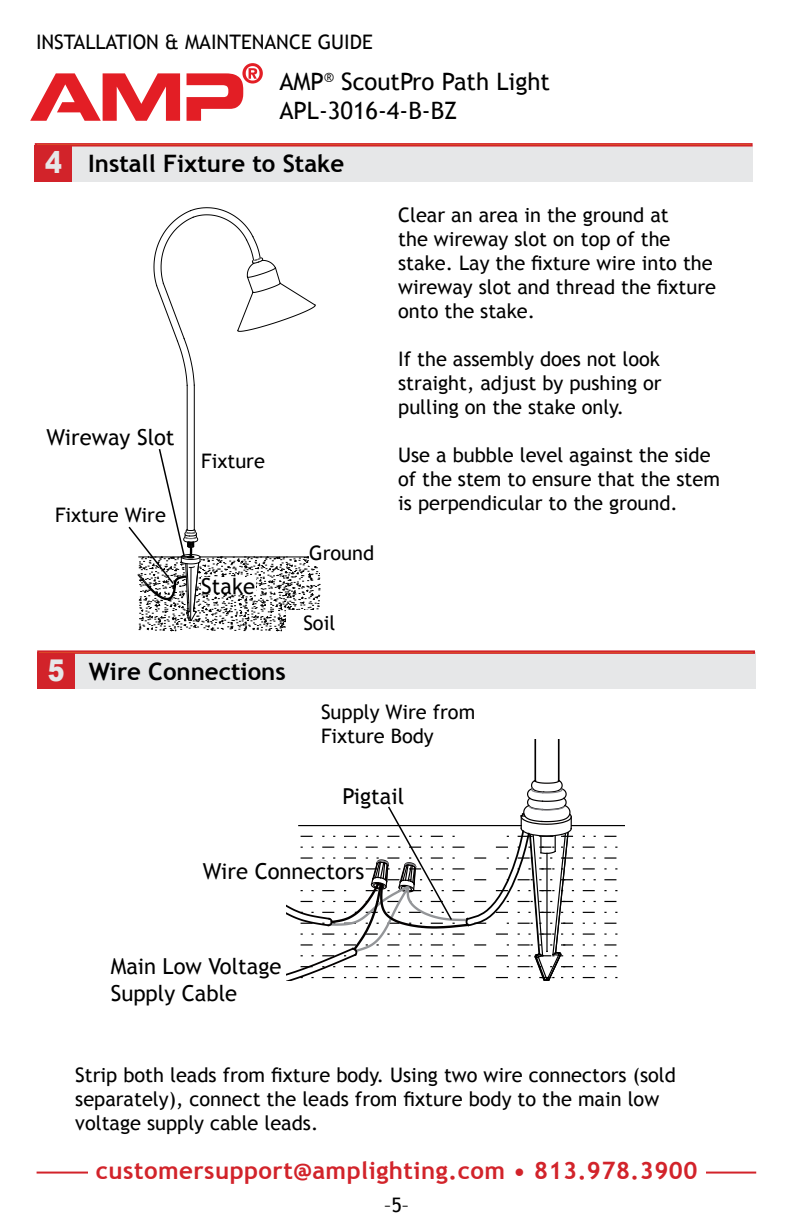
<style>
.page{position:relative;width:792px;height:1224px;background:#fff}
.page>*{position:absolute;margin:0;border:0;box-sizing:border-box;transform-origin:0 0}
.t1{font:900 30px "Arial";color:#e6e7e8;scale:.84 1}
.t2{font:700 24px "Trebuchet MS";letter-spacing:.02em;color:#d2232a}
.t3{font:24px/28.8px "Trebuchet MS";color:#000}
.t4{font:700 24px "Trebuchet MS";color:#000}
.t5{font:22px/26.4px "Trebuchet MS";color:#000}
.t6{font:20px/24px "Trebuchet MS";color:#000}
</style>
<div class="page">
<hr style="left:37px;top:1172px;width:719px;height:2px;background:#d2232a">
<div style="left:88px;top:1161px;width:617px;height:37px;background:#fff"></div>
<svg style="left:187px;top:63px;width:76px;height:58px"></svg>
<svg style="left:30px;top:73px;width:150px;height:48px"></svg>
<div style="left:42px;top:145px;width:711px;height:37px;background:#e6e7e8"></div>
<div style="left:35px;top:145px;width:37px;height:37px;background:#d2232a"></div>
<div style="left:35px;top:143px;width:718px;height:4px;border:2px solid #d2232a"></div>
<div style="left:44px;top:652px;width:711px;height:37px;background:#e6e7e8"></div>
<div style="left:37px;top:652px;width:38px;height:37px;background:#d2232a"></div>
<div style="left:37px;top:650px;width:718px;height:4px;border:2px solid #d2232a"></div>
<hr style="left:187px;top:385px;width:1px;height:145px;background:#000">
<hr style="left:194px;top:385px;width:1px;height:145px;background:#000">
<svg style="left:154px;top:207px;width:162px;height:179px"></svg>
<svg style="left:128px;top:447px;width:192px;height:184px"></svg>
<div style="left:201px;top:450px;width:70px;height:21px;background:#fff"></div>
<div style="left:55px;top:507px;width:115px;height:15px;background:#fff"></div>
<div style="left:309px;top:540px;width:75px;height:26px;background:#fff"></div>
<div style="left:286px;top:610px;width:66px;height:26px;background:#fff"></div>
<svg style="left:605px;top:857px;width:11px;height:2px"></svg>
<svg style="left:583px;top:868px;width:11px;height:2px"></svg>
<svg style="left:583px;top:933px;width:11px;height:2px"></svg>
<svg style="left:605px;top:944px;width:11px;height:2px"></svg>
<hr style="left:572px;top:825px;width:53px;height:1px;background:#000">
<hr style="left:535px;top:739px;width:1px;height:42px;background:#030000">
<hr style="left:558px;top:739px;width:2px;height:42px;background:#030000">
<svg style="left:286px;top:779px;width:287px;height:202px"></svg>
<p class="t6" style="left:36px;top:30px;width:338px">INSTALLATION &amp; MAINTENANCE GUIDE</p>
<h1 class="t1" style="left:45px;top:141px;width:22px">4</h1>
<p class="t3" style="left:279px;top:67px;width:272px">AMP<sup>®</sup> ScoutPro Path Light<br>APL-3016-4-B-BZ</p>
<p class="t4" style="left:88px;top:148px;width:258px">Install Fixture to Stake</p>
<p class="t5" style="left:46px;top:424px;width:130px">Wireway Slot</p>
<p class="t6" style="left:55px;top:503px;width:112px">Fixture Wire</p>
<p class="t6" style="left:201px;top:449px;width:65px">Fixture</p>
<p class="t5" style="left:201px;top:573px;width:55px">Stake</p>
<h1 class="t1" style="left:48px;top:648px;width:22px">5</h1>
<p class="t4" style="left:89px;top:656px;width:199px">Wire Connections</p>
<p class="t6" style="left:309px;top:541px;width:67px">Ground</p>
<p class="t6" style="left:303px;top:611px;width:33px">Soil</p>
<p class="t6" style="left:398px;top:203px;width:319px">Clear an area in the ground at<br>the wireway slot on top of the stake. Lay the fixture wire into the wireway slot and thread the fixture onto the stake.</p>
<p class="t6" style="left:398px;top:347px;width:265px;text-align:justify">If the assembly does not look straight, adjust by pushing or pulling on the stake only.</p>
<p class="t6" style="left:398px;top:443px;width:323px">Use a bubble level against the side of the stem to ensure that the stem is perpendicular to the ground.</p>
<p class="t6" style="left:321px;top:700px;width:156px">Supply Wire from<br>Fixture Body</p>
<p class="t5" style="left:343px;top:784px;width:63px">Pigtail</p>
<p class="t5" style="left:203px;top:858px;width:163px">Wire Connectors</p>
<p class="t5" style="left:111px;top:954px;width:172px">Main Low Voltage<br>Supply Cable</p>
<p class="t6" style="left:75px;top:1063px;width:602px">Strip both leads from fixture body. Using two wire connectors (sold separately), connect the leads from fixture body to the main low voltage supply cable leads.</p>
<p class="t2" style="left:96px;top:1156px;width:603px">customersupport@amplighting.com • 813.978.3900</p>
<p class="t6" style="left:384px;top:1193px;width:27px">–5–</p>
</div>
